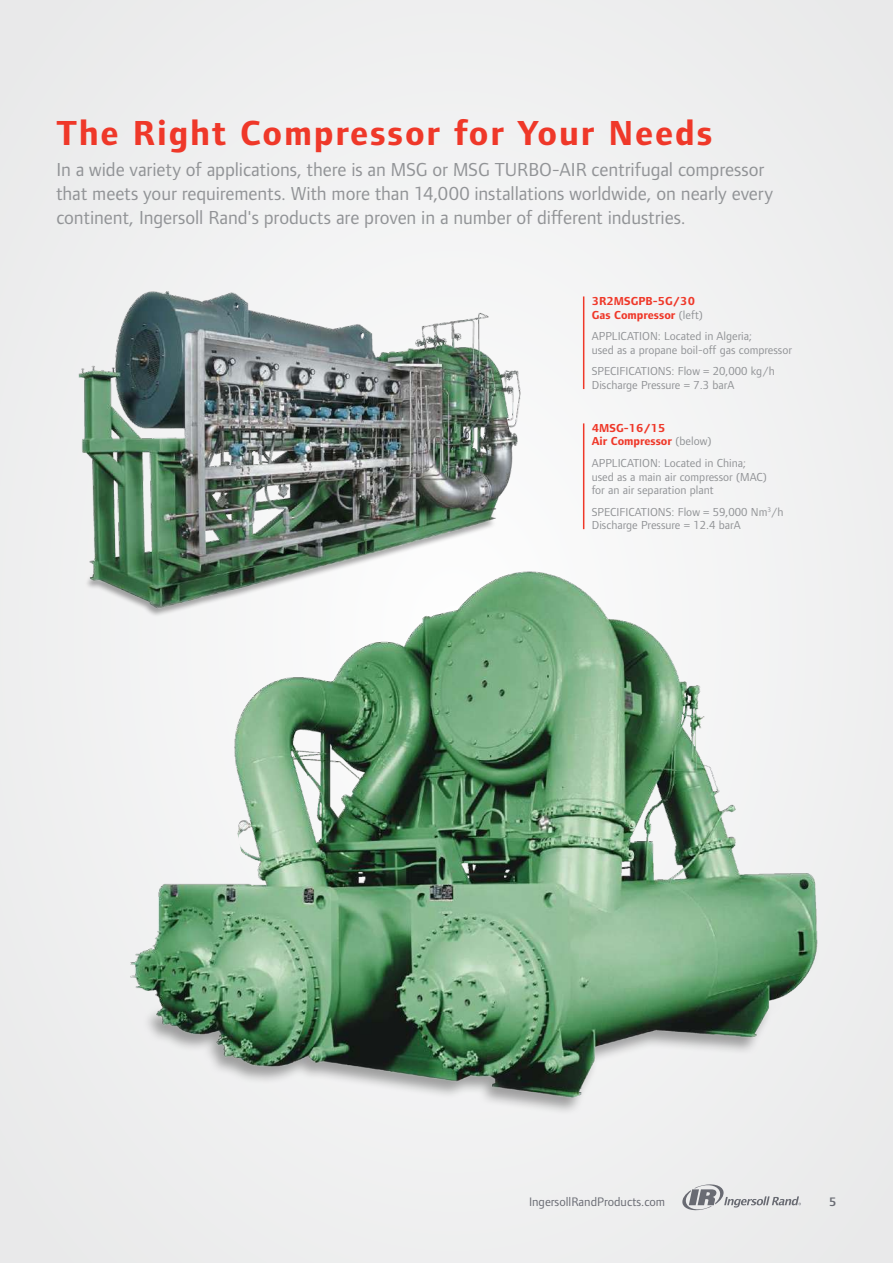
<style>
.page{position:relative;width:893px;height:1263px;background:#efefef}
.page>*{position:absolute;margin:0;border:0;box-sizing:border-box;transform-origin:0 0}
.t1{font:700 36px "Foundry Form Sans";letter-spacing:.05em;color:#ef3829}
.t2{font:19.5px/24px "Foundry Form Sans";letter-spacing:-.005em;color:#919396}
.t3{font:12.75px "Foundry Form Sans";color:#696b73}
.t4{font:600 12.75px "Foundry Form Sans";color:#696b73}
.t5{font:12px/13.5px "Foundry Form Sans";color:#919396}
.t6{font:700 12px/13.5px "Foundry Form Sans";color:#ef3829}
.s1{font-weight:400;color:#919396}
</style>
<div class="page">
<svg style="left:682px;top:1184px;width:119px;height:27px"></svg>
<img style="left:78px;top:291px;width:449px;height:300px">
<img style="left:108px;top:562px;width:710px;height:549px">
<hr style="left:583px;top:423px;width:1px;height:106px;background:#ef3829">
<hr style="left:583px;top:296px;width:1px;height:93px;background:#ef3829">
<h1 class="t1" style="left:56px;top:112px;width:658px">The Right Compressor for Your Needs</h1>
<p class="t2" style="left:56px;top:158px;width:718px">In a wide variety of applications, there is an MSG or MSG TURBO-AIR centrifugal compressor that meets your requirements. With more than 14,000 installations worldwide, on nearly every continent, Ingersoll Rand's products are proven in a number of different industries.</p>
<p class="t6" style="left:592px;top:294px;width:113px">3R2MSGPB-5G/30<br>Gas Compressor <span class="s1">(left)</span></p>
<p class="t5" style="left:592px;top:329px;width:202px">APPLICATION: Located in Algeria;<br>used as a propane boil-off gas compressor</p>
<p class="t5" style="left:592px;top:364px;width:184px">SPECIFICATIONS: Flow = 20,000 kg/h<br>Discharge Pressure = 7.3 barA</p>
<p class="t6" style="left:592px;top:421px;width:121px">4MSG-16/15<br>Air Compressor <span class="s1">(below)</span></p>
<p class="t5" style="left:592px;top:456px;width:177px">APPLICATION: Located in China; used as a main air compressor (MAC) for an air separation plant</p>
<p class="t5" style="left:592px;top:505px;width:193px">SPECIFICATIONS: Flow = 59,000 Nm<sup>3</sup>/h<br>Discharge Pressure = 12.4 barA</p>
<p class="t3" style="left:529px;top:1194px;width:138px">IngersollRandProducts.com</p>
<p class="t4" style="left:829px;top:1194px;width:9px">5</p>
</div>
